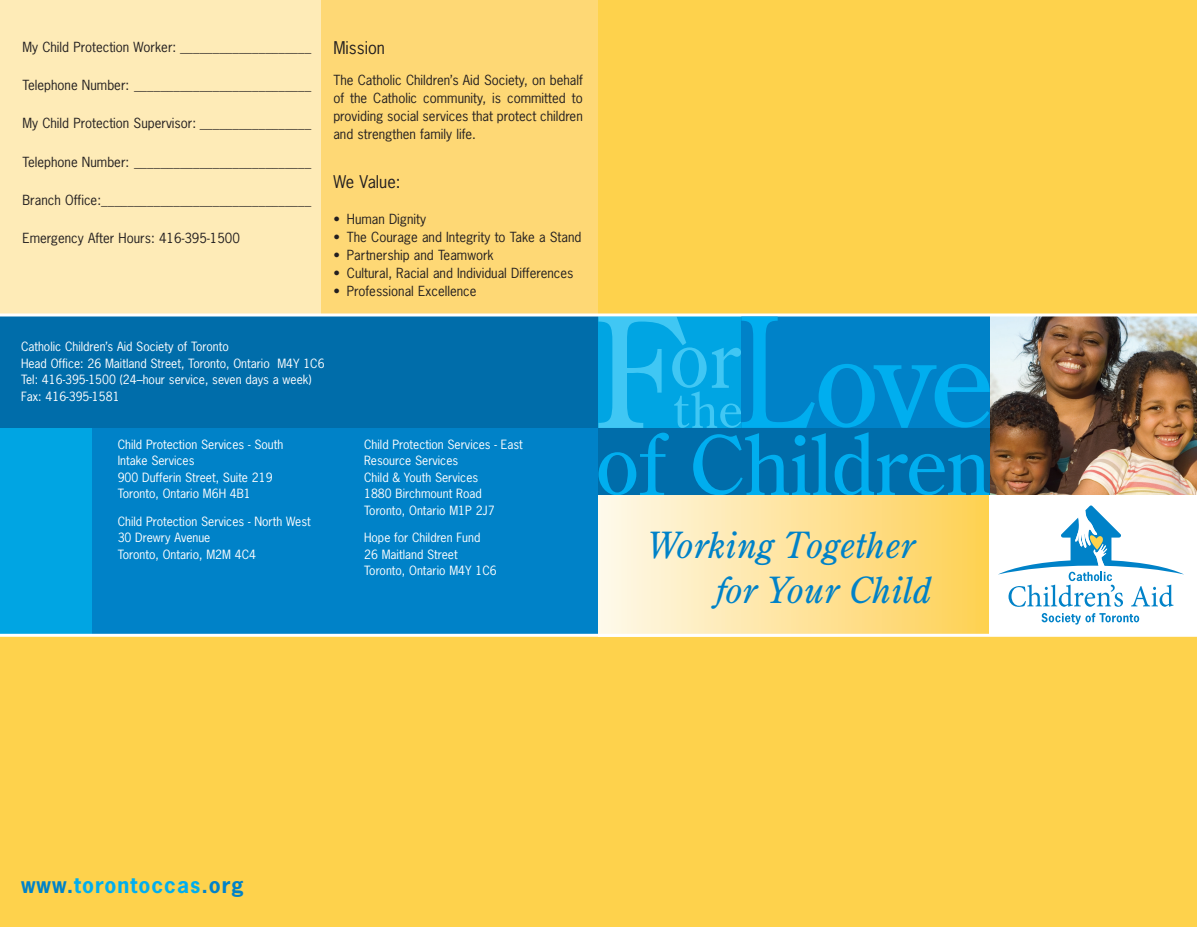
<style>
.page{position:relative;width:1197px;height:927px;background:#fed24c}
.page>*{position:absolute;margin:0;border:0;box-sizing:border-box;transform-origin:0 0}
.t1{font:italic 36px/45px "Century Old Style Std";letter-spacing:.005em;color:#0082c8}
.t2{font:700 21px "News Gothic Std";letter-spacing:.05em;color:#00aeef}
.t3{font:16.5px "News Gothic Std";color:#231f20}
.t4{font:13.2px/18px "News Gothic Std";color:#231f20;text-align:justify}
.t5{font:12px/16.5px "News Gothic Std";color:#fff}
.s1{color:#0082c8}
</style>
<div class="page">
<div style="left:4px;top:0;width:594px;height:627px;background:#fed875"></div>
<div style="left:0;top:0;width:321px;height:324px;background:#feebb7"></div>
<div style="left:0;top:316px;width:611px;height:318px;background:#006daa"></div>
<div style="left:4px;top:428px;width:606px;height:206px;background:#0082c8"></div>
<div style="left:0;top:428px;width:92px;height:208px;background:#00a5e3"></div>
<img style="left:990px;top:316px;width:207px;height:179px">
<div style="left:598px;top:495px;width:393px;height:141px;background:linear-gradient(to right,#fef9eb,#fed052)"></div>
<hr style="left:0;top:314px;width:1197px;height:2px;background:#fff">
<hr style="left:0;top:634px;width:1197px;height:3px;background:#fff">
<div style="left:990px;top:495px;width:207px;height:140px;background:#fff"></div>
<svg style="left:1042px;top:613px;width:97px;height:12px"></svg>
<svg style="left:998px;top:505px;width:186px;height:102px"></svg>
<svg style="left:598px;top:317px;width:392px;height:179px;background:#058ecd"></svg>
<p class="t4" style="left:23px;top:38px;width:290px">My Child Protection Worker: ____________________</p>
<p class="t4" style="left:23px;top:76px;width:290px">Telephone Number: ___________________________</p>
<p class="t4" style="left:23px;top:114px;width:290px">My Child Protection Supervisor: _________________</p>
<p class="t4" style="left:23px;top:152px;width:290px">Telephone Number: ___________________________</p>
<p class="t4" style="left:23px;top:191px;width:290px">Branch Office:________________________________</p>
<p class="t4" style="left:23px;top:229px;width:219px">Emergency After Hours: 416-395-1500</p>
<p class="t3" style="left:333px;top:38px;width:53px">Mission</p>
<p class="t4" style="left:333px;top:71px;width:251px">The Catholic Children’s Aid Society, on behalf of the Catholic community, is committed to providing social services that protect children and strengthen family life.</p>
<p class="t3" style="left:333px;top:171px;width:69px">We Value:</p>
<p class="t4" style="left:333px;top:210px;width:94px">• Human Dignity</p>
<p class="t4" style="left:333px;top:228px;width:250px">• The Courage and Integrity to Take a Stand</p>
<p class="t4" style="left:333px;top:246px;width:162px">• Partnership and Teamwork</p>
<p class="t4" style="left:333px;top:264px;width:242px">• Cultural, Racial and Individual Differences</p>
<p class="t4" style="left:333px;top:282px;width:145px">• Professional Excellence</p>
<p class="t5" style="left:21px;top:339px;width:305px">Catholic Children’s Aid Society of Toronto<br>Head Office: 26 Maitland Street, Toronto, Ontario M4Y 1C6<br>Tel: 416-395-1500 (24–hour service, seven days a week)<br>Fax: 416-395-1581</p>
<p class="t5" style="left:118px;top:436px;width:167px">Child Protection Services - South<br>Intake Services<br>900 Dufferin Street, Suite 219<br>Toronto, Ontario M6H 4B1</p>
<p class="t5" style="left:118px;top:513px;width:195px">Child Protection Services - North West<br>30 Drewry Avenue<br>Toronto, Ontario, M2M 4C4</p>
<p class="t5" style="left:364px;top:436px;width:160px">Child Protection Services - East<br>Resource Services<br>Child &amp; Youth Services<br>1880 Birchmount Road<br>Toronto, Ontario M1P 2J7</p>
<p class="t5" style="left:364px;top:529px;width:134px">Hope for Children Fund<br>26 Maitland Street<br>Toronto, Ontario M4Y 1C6</p>
<h1 class="t1" style="left:716px;top:523px;width:216px;text-indent:-69px">Working Together for Your Child</h1>
<h2 class="t2" style="left:21px;top:871px;width:224px"><span class="s1">www.</span>torontoccas<span class="s1">.org</span></h2>
</div>
